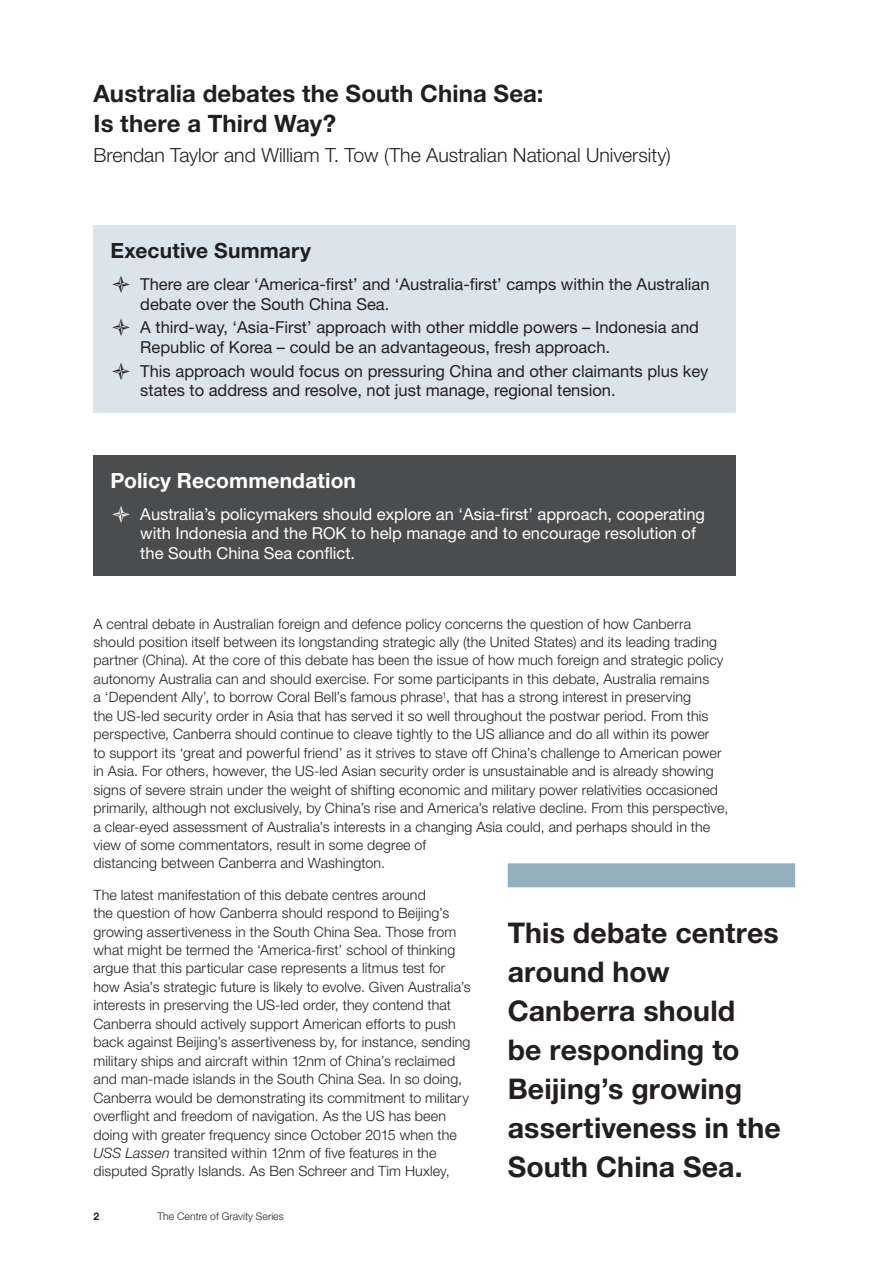
<style>
.page{position:relative;width:893px;height:1263px;background:#fff}
.page>*{position:absolute;margin:0;border:0;box-sizing:border-box;transform-origin:0 0}
.Pull_Quote_SD{font:700 28.5px/39px "Helvetica Neue LT Std";letter-spacing:.005em;color:#231f20}
.heading_1{font:700 24px/30px "Helvetica Neue LT Std";letter-spacing:.005em;color:#231f20}
.box_heading{font:700 21px "Helvetica Neue LT Std";letter-spacing:.005em;color:#fff}
.box_heading-2{font:700 21px "Helvetica Neue LT Std";letter-spacing:.005em;color:#231f20}
.heading_2_13_17{font:300 19.5px "Helvetica Neue LT Std";color:#231f20}
.t1{font:16.5px/19.5px "Helvetica Neue LT Std";color:#231f20}
.t2{font:16.5px/19.5px "Helvetica Neue LT Std";color:#fff}
.Body_Copy_9_5{font:300 14.25px/18.5px "Helvetica Neue LT Std";letter-spacing:.01em;color:#231f20}
.t3{font:300 10.5px "Helvetica Neue LT Std";color:#231f20}
.t4{font:700 10.5px "Helvetica Neue LT Std";color:#231f20}
.s1{font-style:italic}
</style>
<div class="page">
<div style="left:94px;top:226px;width:642px;height:187px;background:#dbe4ea"></div>
<div style="left:94px;top:455px;width:642px;height:121px;background:#4b4c4d"></div>
<div style="left:508px;top:863px;width:287px;height:24px;background:#94afbd"></div>
<p class="heading_1" style="left:94px;top:78px;width:451px">Australia debates the South China Sea:<br>Is there a Third Way?</p>
<p class="heading_2_13_17" style="left:94px;top:143px;width:579px">Brendan Taylor and William T. Tow (The Australian National University)</p>
<p class="box_heading-2" style="left:111px;top:237px;width:202px">Executive Summary</p>
<p class="t1" style="left:140px;top:274px;width:571px">There are clear ‘America-first’ and ‘Australia-first’ camps within the Australian debate over the South China Sea.</p>
<p class="t1" style="left:140px;top:317px;width:560px">A third-way, ‘Asia-First’ approach with other middle powers – Indonesia and<br>Republic of Korea – could be an advantageous, fresh approach.</p>
<p class="t1" style="left:140px;top:361px;width:570px">This approach would focus on pressuring China and other claimants plus key states to address and resolve, not just manage, regional tension.</p>
<p class="box_heading" style="left:111px;top:467px;width:247px">Policy Recommendation</p>
<p class="t2" style="left:140px;top:504px;width:566px">Australia’s policymakers should explore an ‘Asia-first’ approach, cooperating with Indonesia and the ROK to help manage and to encourage resolution of the South China Sea conflict.</p>
<p class="Body_Copy_9_5" style="left:94px;top:614px;width:636px">A central debate in Australian foreign and defence policy concerns the question of how Canberra should position itself between its longstanding strategic ally (the United States) and its leading trading partner (China). At the core of this debate has been the issue of how much foreign and strategic policy autonomy Australia can and should exercise. For some participants in this debate, Australia remains<br>a ‘Dependent Ally’, to borrow Coral Bell’s famous phrase<sup>1</sup>, that has a strong interest in preserving<br>the US-led security order in Asia that has served it so well throughout the postwar period. From this perspective, Canberra should continue to cleave tightly to the US alliance and do all within its power<br>to support its ‘great and powerful friend’ as it strives to stave off China’s challenge to American power in Asia. For others, however, the US-led Asian security order is unsustainable and is already showing signs of severe strain under the weight of shifting economic and military power relativities occasioned primarily, although not exclusively, by China’s rise and America’s relative decline. From this perspective, a clear-eyed assessment of Australia’s interests in a changing Asia could, and perhaps should in the view of some commentators, result in some degree of<br>distancing between Canberra and Washington.</p>
<p class="Body_Copy_9_5" style="left:94px;top:885px;width:379px">The latest manifestation of this debate centres around<br>the question of how Canberra should respond to Beijing’s growing assertiveness in the South China Sea. Those from what might be termed the ‘America-first’ school of thinking argue that this particular case represents a litmus test for how Asia’s strategic future is likely to evolve. Given Australia’s interests in preserving the US-led order, they contend that Canberra should actively support American efforts to push back against Beijing’s assertiveness by, for instance, sending military ships and aircraft within 12nm of China’s reclaimed and man-made islands in the South China Sea. In so doing, Canberra would be demonstrating its commitment to military overflight and freedom of navigation. As the US has been doing with greater frequency since October 2015 when the <span class="s1">USS Lassen</span> transited within 12nm of five features in the disputed Spratly Islands. As Ben Schreer and Tim Huxley,</p>
<p class="Pull_Quote_SD" style="left:508px;top:912px;width:275px">This debate centres around how<br>Canberra should<br>be responding to<br>Beijing’s growing assertiveness in the<br>South China Sea.</p>
<p class="t4" style="left:94px;top:1209px;width:7px">2</p>
<p class="t3" style="left:157px;top:1210px;width:128px">The Centre of Gravity Series</p>
</div>
